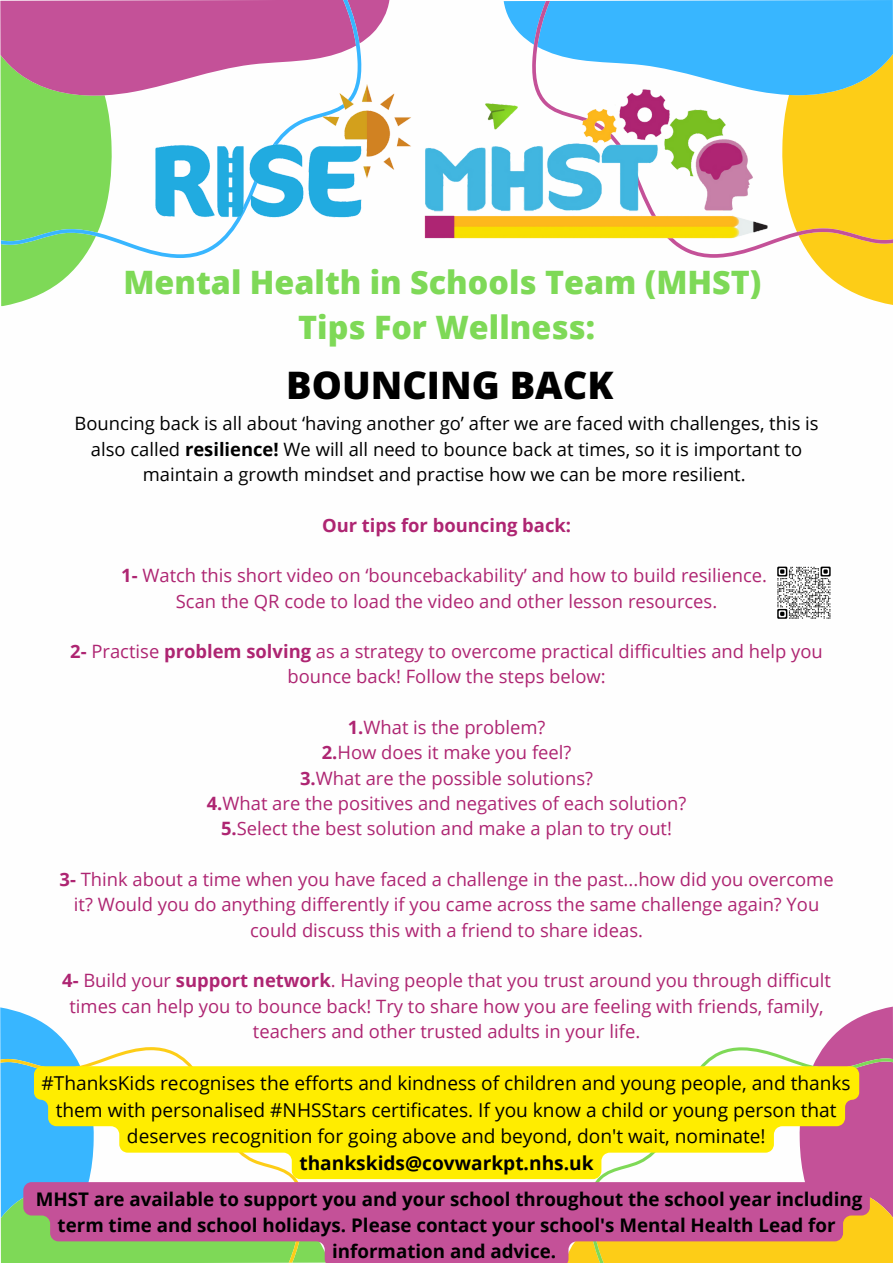
<style>
.page{position:relative;width:893px;height:1263px;background:#fff}
.page>*{position:absolute;margin:0;border:0;box-sizing:border-box;transform-origin:0 0}
.t1{font:800 37.95px "Open Sans";color:#000}
.t2{font:800 32.25px "Open Sans";color:#7ed957}
.t3{font:19.12px/26.4px "Open Sans";color:#000;text-align:center}
.t4{font:700 18.75px/25.9px "Open Sans";color:#000;text-align:center}
.t5{font:18.38px/25.3px "Open Sans";color:#ae2572;text-align:center}
.t6{font:18.38px/25.3px "Open Sans";color:#000;text-align:center}
.t7{font:700 18.38px "Open Sans";color:#ae2572}
.s1{font-weight:700}
</style>
<div class="page">
<svg style="left:0;top:1007px;width:328px;height:173px"></svg>
<svg style="left:0;top:1047px;width:304px;height:216px"></svg>
<svg style="left:0;top:0;width:389px;height:306px"></svg>
<svg style="left:1px;top:0;width:361px;height:258px"></svg>
<svg style="left:504px;top:0;width:389px;height:305px"></svg>
<svg style="left:531px;top:1px;width:362px;height:257px"></svg>
<svg style="left:565px;top:1007px;width:328px;height:173px"></svg>
<svg style="left:588px;top:1047px;width:305px;height:216px"></svg>
<img style="left:424px;top:87px;width:347px;height:157px">
<img style="left:146px;top:84px;width:265px;height:138px">
<img style="left:777px;top:566px;width:54px;height:53px">
<svg style="left:34px;top:1066px;width:825px;height:113px;background:#f4e72f"></svg>
<svg style="left:23px;top:1182px;width:847px;height:81px;background:#c26c83"></svg>
<p class="t2" style="left:123px;top:260px;width:639px">Mental Health in Schools Team (MHST)</p>
<p class="t2" style="left:298px;top:305px;width:298px">Tips For Wellness:</p>
<p class="t1" style="left:286px;top:358px;width:329px">BOUNCING BACK</p>
<p class="t6" style="left:74px;top:410px;width:746px">Bouncing back is all about ‘having another go’ after we are faced with challenges, this is also called <span class="s1">resilience!</span> We will all need to bounce back at times, so it is important to maintain a growth mindset and practise how we can be more resilient.</p>
<p class="t7" style="left:322px;top:512px;width:250px">Our tips for bouncing back:</p>
<p class="t5" style="left:121px;top:562px;width:647px"><span class="s1">1-</span> Watch this short video on ‘bouncebackability’ and how to build resilience.</p>
<p class="t5" style="left:176px;top:588px;width:543px">Scan the QR code to load the video and other lesson resources.</p>
<p class="t5" style="left:70px;top:638px;width:754px"><span class="s1">2-</span> Practise <span class="s1">problem solving</span> as a strategy to overcome practical difficulties and help you bounce back! Follow the steps below:</p>
<p class="t5" style="left:348px;top:714px;width:199px"><span class="s1">1.</span>What is the problem?</p>
<p class="t5" style="left:322px;top:740px;width:251px"><span class="s1">2.</span>How does it make you feel?</p>
<p class="t5" style="left:300px;top:765px;width:294px"><span class="s1">3.</span>What are the possible solutions?</p>
<p class="t5" style="left:207px;top:790px;width:481px"><span class="s1">4.</span>What are the positives and negatives of each solution?</p>
<p class="t5" style="left:221px;top:815px;width:452px"><span class="s1">5.</span>Select the best solution and make a plan to try out!</p>
<p class="t5" style="left:59px;top:866px;width:775px"><span class="s1">3-</span> Think about a time when you have faced a challenge in the past...how did you overcome it? Would you do anything differently if you came across the same challenge again? You could discuss this with a friend to share ideas.</p>
<p class="t5" style="left:62px;top:967px;width:770px"><span class="s1">4-</span> Build your <span class="s1">support network</span>. Having people that you trust around you through difficult times can help you to bounce back! Try to share how you are feeling with friends, family, teachers and other trusted adults in your life.</p>
<p class="t3" style="left:42px;top:1070px;width:810px">#ThanksKids recognises the efforts and kindness of children and young people, and thanks them with personalised #NHSStars certificates. If you know a child or young person that deserves recognition for going above and beyond, don't wait, nominate! <span class="s1">thankskids@covwarkpt.nhs.uk</span></p>
<p class="t4" style="left:36px;top:1186px;width:828px">MHST are available to support you and your school throughout the school year including term time and school holidays. Please contact your school's Mental Health Lead for information and advice.</p>
</div>
